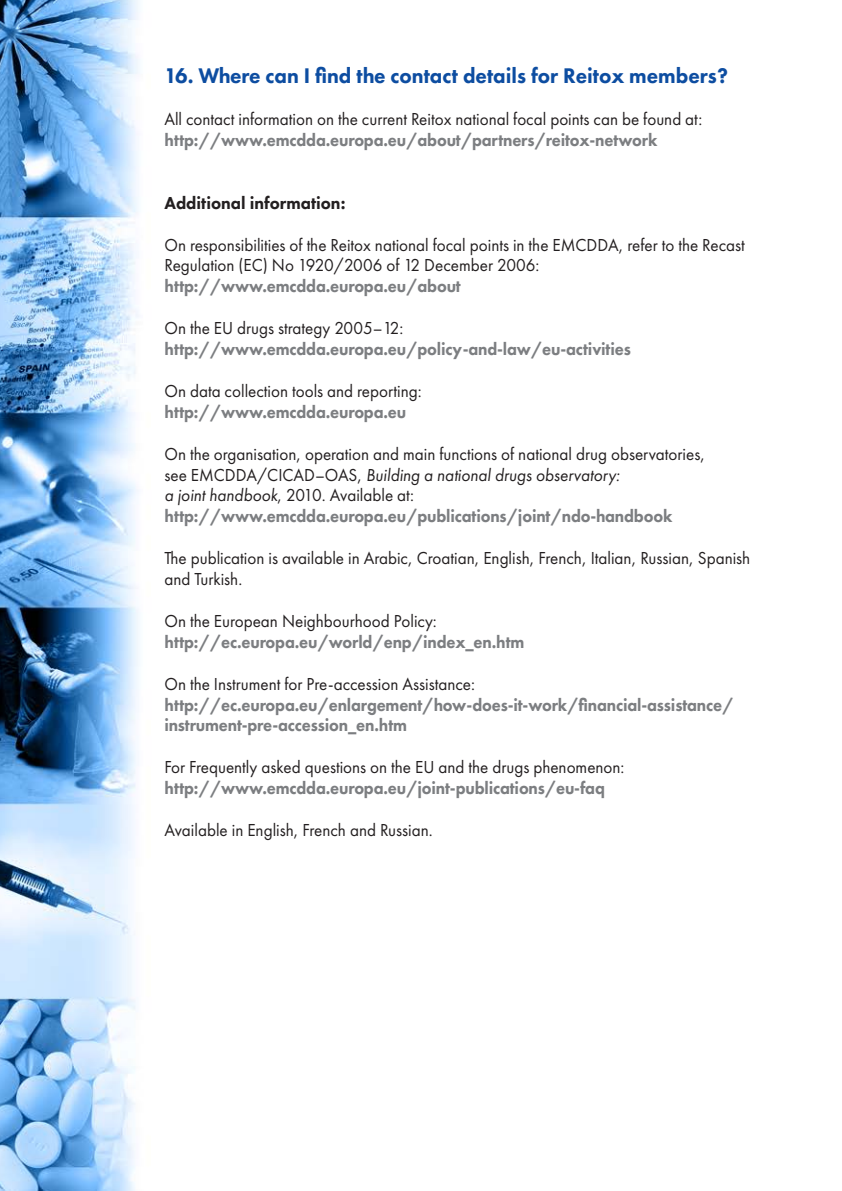
<style>
.page{position:relative;width:842px;height:1191px;background:#fff}
.page>*{position:absolute;margin:0;border:0;box-sizing:border-box;transform-origin:0 0}
.t1{font:22px "Futura PT Heavy";color:#0d4da1;scale:.95 1}
.t2{font:18px/20.8px "Futura PT Book";color:#231f20;scale:.95 1}
.t3{font:18px/20.8px "Futura PT Heavy";letter-spacing:-.01em;color:#7c7e81;scale:.92 1}
.t4{font:18px "Futura PT Heavy";color:#231f20;scale:.95 1}
.s1{font-style:italic}
</style>
<div class="page">
<img style="left:0;top:0;width:139px;height:1191px">
<p class="t1" style="left:164px;top:62px;width:595px">16. Where can I find the contact details for Reitox members?</p>
<p class="t2" style="left:164px;top:109px;width:568px">All contact information on the current Reitox national focal points can be found at:</p>
<p class="t3" style="left:164px;top:129px;width:537px">http://www.emcdda.europa.eu/about/partners/reitox-network</p>
<p class="t4" style="left:164px;top:191px;width:192px">Additional information:</p>
<p class="t2" style="left:164px;top:234px;width:612px">On responsibilities of the Reitox national focal points in the EMCDDA, refer to the Recast<br>Regulation (EC) No 1920/2006 of 12 December 2006:</p>
<p class="t3" style="left:164px;top:275px;width:324px">http://www.emcdda.europa.eu/about</p>
<p class="t2" style="left:164px;top:318px;width:253px">On the EU drugs strategy 2005–12:</p>
<p class="t3" style="left:164px;top:338px;width:509px">http://www.emcdda.europa.eu/policy-and-law/eu-activities</p>
<p class="t2" style="left:164px;top:380px;width:272px">On data collection tools and reporting:</p>
<p class="t3" style="left:164px;top:401px;width:264px">http://www.emcdda.europa.eu</p>
<p class="t2" style="left:164px;top:443px;width:571px">On the organisation, operation and main functions of national drug observatories, see EMCDDA/CICAD–OAS, <span class="s1">Building a national drugs observatory:<br>a joint handbook</span>, 2010. Available at:</p>
<p class="t3" style="left:164px;top:505px;width:554px">http://www.emcdda.europa.eu/publications/joint/ndo-handbook</p>
<p class="t2" style="left:164px;top:547px;width:618px">The publication is available in Arabic, Croatian, English, French, Italian, Russian, Spanish and Turkish.</p>
<p class="t2" style="left:164px;top:610px;width:288px">On the European Neighbourhood Policy:</p>
<p class="t3" style="left:164px;top:631px;width:393px">http://ec.europa.eu/world/enp/index_en.htm</p>
<p class="t2" style="left:164px;top:673px;width:328px">On the Instrument for Pre -accession Assistance:</p>
<p class="t3" style="left:164px;top:693px;width:620px">http://ec.europa.eu/enlargement/how-does-it-work/financial-assistance/ instrument-pre-accession_en.htm</p>
<p class="t2" style="left:164px;top:756px;width:486px">For Frequently asked questions on the EU and the drugs phenomenon:</p>
<p class="t3" style="left:164px;top:777px;width:480px">http://www.emcdda.europa.eu/joint-publications/eu-faq</p>
<p class="t2" style="left:164px;top:819px;width:284px">Available in English, French and Russian.</p>
</div>
